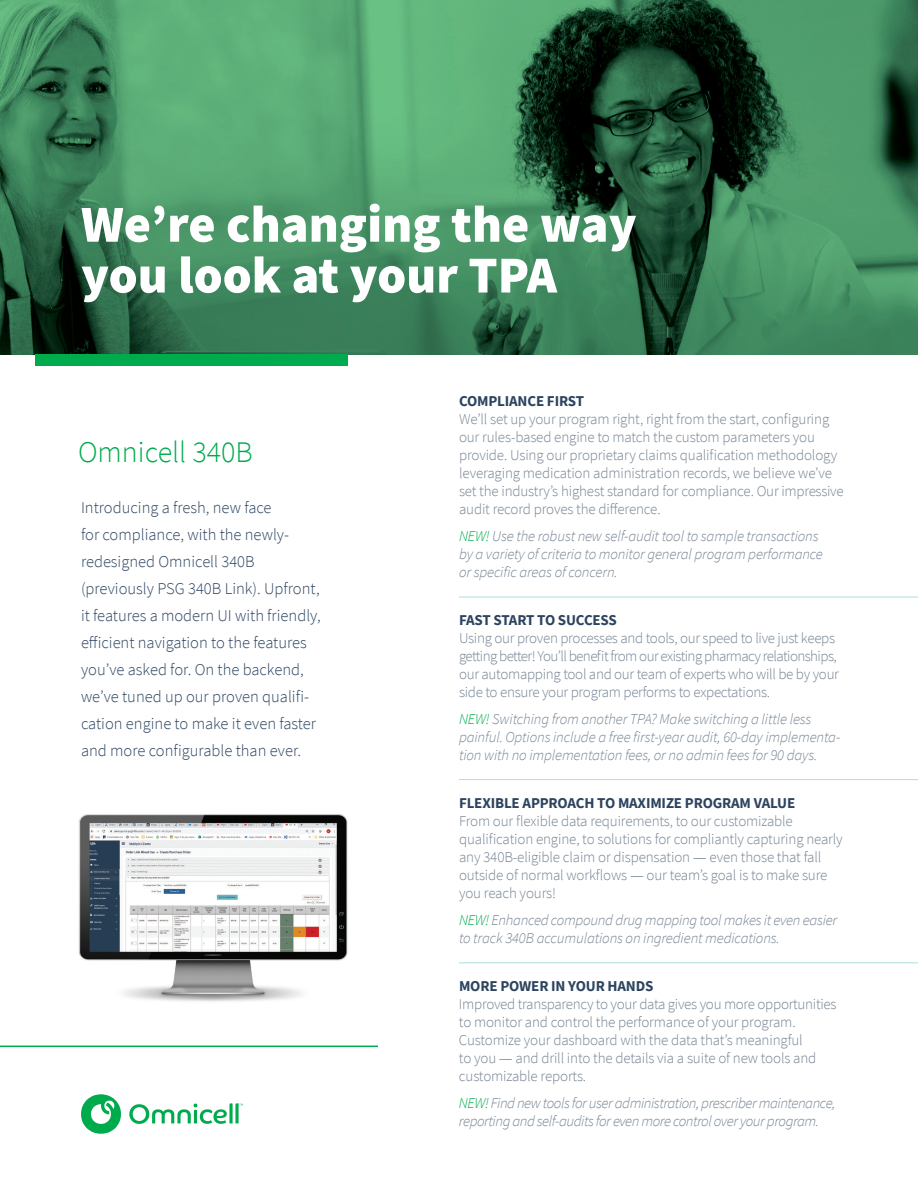
<style>
.page{position:relative;width:918px;height:1188px;background:#fff}
.page>*{position:absolute;margin:0;border:0;box-sizing:border-box;transform-origin:0 0}
.t1{font:900 51.9px "Source Sans Pro";color:#fff}
.t2{font:300 30px "Source Sans Pro";color:#00ab4d}
.Intro_Copy{font:300 16.5px/27px "Source Sans Pro";color:#2c4460}
.Body_Copy{font:300 15px/18px "Source Sans Pro";letter-spacing:-.01em;color:#758392}
.t3{font:italic 300 15px/18px "Source Sans Pro";letter-spacing:-.01em;color:#758392}
.t4{font:italic 300 15px/18px "Source Sans Pro";letter-spacing:-.03em;color:#758392}
.Head_1{font:700 15px "Source Sans Pro";letter-spacing:-.01em;color:#2c4460}
.Head_1-2{font:700 15px "Source Sans Pro";letter-spacing:-.03em;color:#2c4460}
.s1{color:#00ab4d}
.s2{font-family:"Minion Pro";font-weight:400}
</style>
<div class="page">
<img style="left:0;top:0;width:918px;height:354px">
<div style="left:35px;top:354px;width:312px;height:11px;background:#00ab4d"></div>
<hr style="left:0;top:1046px;width:378px;height:1px;background:#00ab4d">
<img style="left:78px;top:814px;width:270px;height:188px">
<hr style="left:459px;top:597px;width:459px;height:1px;background:#addee2">
<hr style="left:459px;top:779px;width:459px;height:1px;background:#addee2">
<hr style="left:459px;top:963px;width:459px;height:1px;background:#addee2">
<svg style="left:81px;top:1094px;width:40px;height:40px"></svg>
<svg style="left:129px;top:1103px;width:114px;height:21px"></svg>
<p class="t1" style="left:81px;top:189px;width:557px">We’re changing the way</p>
<p class="t1" style="left:81px;top:239px;width:477px">you look at your TPA</p>
<p class="t2" style="left:78px;top:434px;width:176px">Omnicell 340B</p>
<p class="Intro_Copy" style="left:81px;top:495px;width:241px">Introducing a fresh, new face<br>for compliance, with the newly&shy;redesigned Omnicell 340B (previously PSG 340B Link). Upfront, it features a modern UI with friendly, efficient navigation to the features you’ve asked for. On the backend, we’ve tuned up our proven qualifi&shy;cation engine to make it even faster and more configurable than ever.</p>
<p class="Head_1" style="left:459px;top:391px;width:127px">COMPLIANCE FIRST</p>
<p class="Body_Copy" style="left:459px;top:410px;width:386px">We’ll set up your program right, right from the start, configuring our rules-based engine to match the custom parameters you provide. Using our proprietary claims qualification methodology leveraging medication administration records, we believe we’ve set the industry’s highest standard for compliance. Our impressive audit record proves the difference.</p>
<p class="t3" style="left:459px;top:527px;width:366px"><span class="s1">NEW!</span> Use the robust new self-audit tool to sample transactions by a variety of criteria to monitor general program performance or specific areas of concern.</p>
<p class="Head_1-2" style="left:459px;top:610px;width:159px">FAST START TO SUCCESS</p>
<p class="Body_Copy" style="left:459px;top:629px;width:382px">Using our proven processes and tools, our speed to live just keeps getting better! You’ll benefit from our existing pharmacy relationships, our automapping tool and our team of experts who will be by your side to ensure your program performs to expectations.</p>
<p class="t3" style="left:459px;top:710px;width:383px"><span class="s1">NEW!</span> Switching from another TPA? Make switching a little less painful. Options include a free first-year audit, 60-day implementa&shy;tion with no implementation fees, or no admin fees for 90 days.</p>
<p class="Head_1" style="left:459px;top:793px;width:338px">FLEXIBLE APPROACH TO MAXIMIZE PROGRAM VALUE</p>
<p class="Body_Copy" style="left:459px;top:812px;width:385px">From our flexible data requirements, to our customizable qualification engine, to solutions for compliantly capturing nearly any 340B-eligible claim or dispensation <span class="s2">—</span> even those that fall outside of normal workflows <span class="s2">—</span> our team’s goal is to make sure you reach yours!</p>
<p class="t3" style="left:459px;top:911px;width:380px"><span class="s1">NEW!</span> Enhanced compound drug mapping tool makes it even easier to track 340B accumulations on ingredient medications.</p>
<p class="Head_1" style="left:459px;top:976px;width:196px">MORE POWER IN YOUR HANDS</p>
<p class="Body_Copy" style="left:459px;top:995px;width:379px">Improved transparency to your data gives you more opportunities to monitor and control the performance of your program.<br>Customize your dashboard with the data that’s meaningful<br>to you <span class="s2">—</span> and drill into the details via a suite of new tools and customizable reports.</p>
<p class="t4" style="left:459px;top:1094px;width:378px"><span class="s1">NEW!</span> Find new tools for user administration, prescriber maintenance, reporting and self-audits for even more control over your program.</p>
</div>
